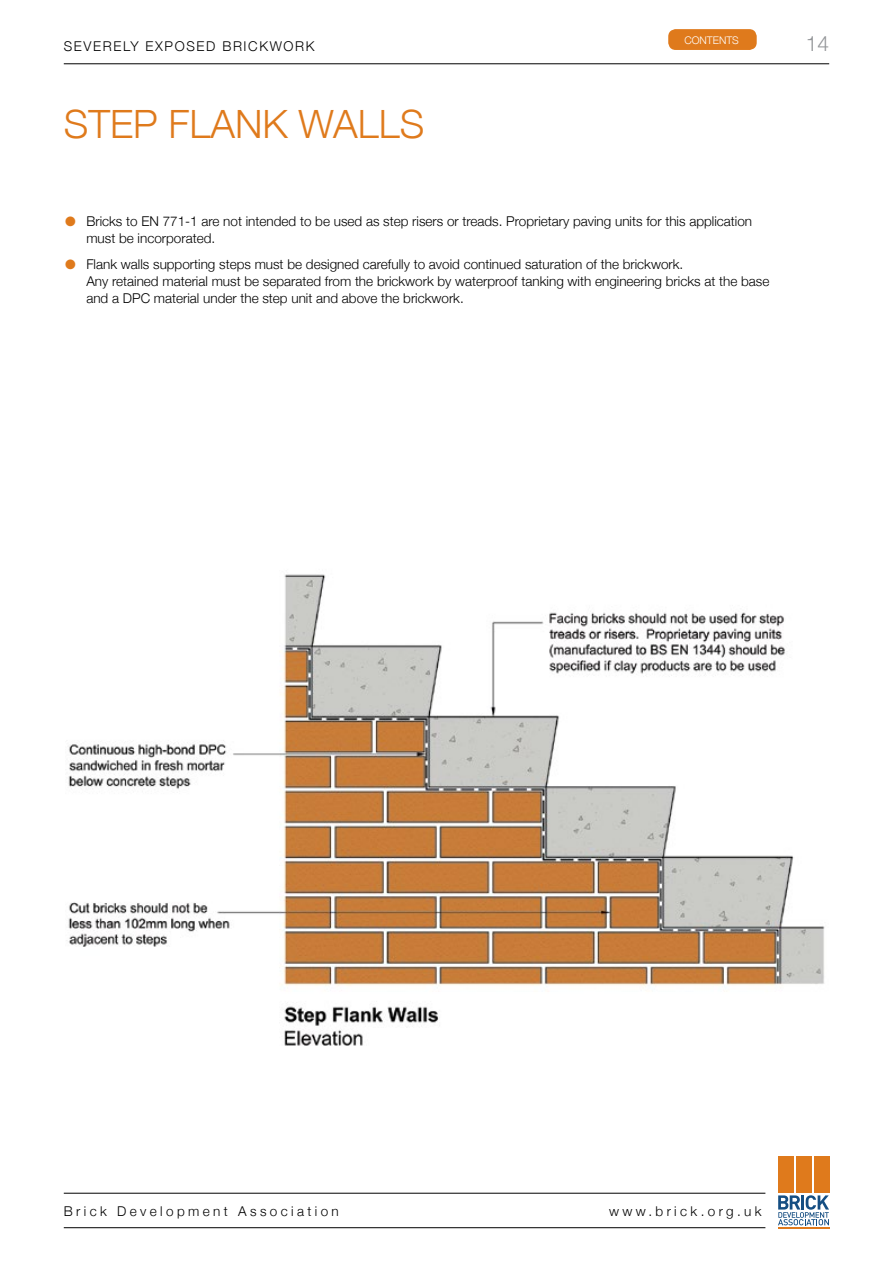
<style>
.page{position:relative;width:893px;height:1263px;background:#fff}
.page>*{position:absolute;margin:0;border:0;box-sizing:border-box;transform-origin:0 0}
.t1{font:300 39px "Helvetica Neue";color:#df7a1c}
.t2{font:300 21px "Helvetica Neue";color:#939598}
.t3{font:300 13.5px/17.2px "Helvetica Neue";color:#000}
.t4{font:300 13.5px "Helvetica Neue";letter-spacing:.25em;color:#000}
.t5{font:300 13.5px "Helvetica Neue";letter-spacing:.12em;color:#000}
.t6{font:300 10.5px "Helvetica Neue";color:#fff}
.s1{color:#df7a1c}
</style>
<div class="page">
<hr style="left:64px;top:63px;width:765px;height:1px;background:#000">
<hr style="left:64px;top:1227px;width:701px;height:1px;background:#000">
<div style="left:814px;top:1156px;width:15px;height:37px;background:#df7a1c"></div>
<div style="left:796px;top:1156px;width:15px;height:37px;background:#df7a1c"></div>
<div style="left:778px;top:1156px;width:15px;height:37px;background:#df7a1c"></div>
<svg style="left:778px;top:1195px;width:51px;height:30px"></svg>
<hr style="left:778px;top:1227px;width:51px;height:2px;background:#df7a1c">
<hr style="left:64px;top:1193px;width:701px;height:1px;background:#000">
<div style="left:668px;top:29px;width:89px;height:21px;background:#df7a1c;border-radius:8px"></div>
<img style="left:66px;top:574px;width:759px;height:472px">
<p class="t5" style="left:64px;top:38px;width:252px">severely exposed brickwork</p>
<h1 class="t1" style="left:64px;top:100px;width:362px">STEP FLANK WALLS</h1>
<p class="t6" style="left:684px;top:34px;width:56px">CONTENTS</p>
<h2 class="t2" style="left:806px;top:31px;width:25px">14</h2>
<p class="t3" style="left:86px;top:212px;width:667px;text-indent:-21px"><span class="s1">●</span> Bricks to EN 771-1 are not intended to be used as step risers or treads. Proprietary paving units for this application must be incorporated.</p>
<p class="t3" style="left:86px;top:255px;width:684px;text-indent:-21px"><span class="s1">●</span> Flank walls supporting steps must be designed carefully to avoid continued saturation of the brickwork.<br>Any retained material must be separated from the brickwork by waterproof tanking with engineering bricks at the base and a DPC material under the step unit and above the brickwork.</p>
<p class="t4" style="left:64px;top:1203px;width:277px">Brick Development Association</p>
<p class="t4" style="left:609px;top:1203px;width:154px">www.brick.org.uk</p>
</div>
